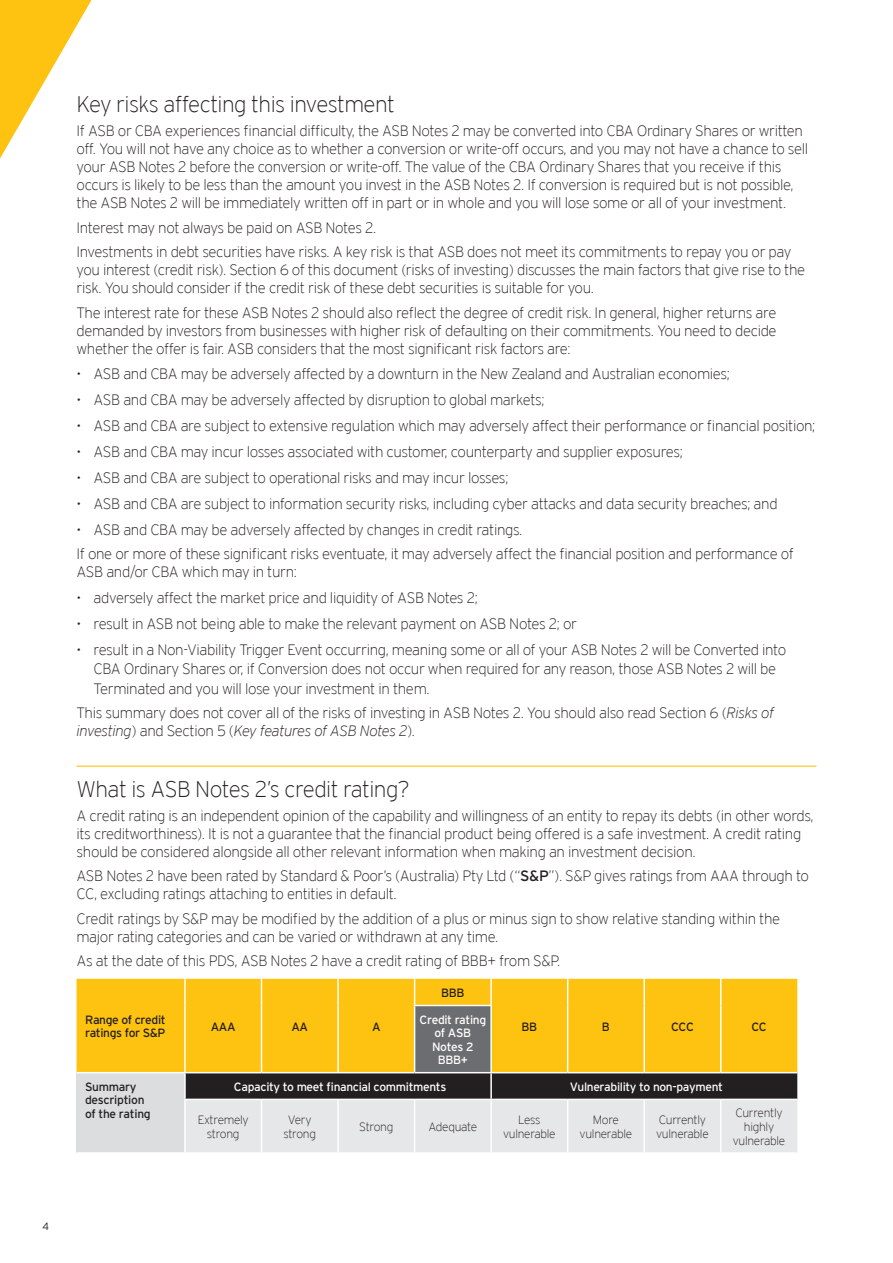
<style>
.page{position:relative;width:893px;height:1263px;background:#fff}
.page>*{position:absolute;margin:0;border:0;box-sizing:border-box;transform-origin:0 0}
.F_sub_level_1{font:200 22.5px "Interstate";letter-spacing:-.025em;color:#231f20}
.F_sub_level_1_w_rule{font:200 22.5px "Interstate";letter-spacing:-.025em;color:#231f20}
.F_Body_Copy{font:200 15px/18px "Interstate";letter-spacing:-.025em;color:#231f20}
.F_Table_Body{font:200 12px/13.5px "Interstate";letter-spacing:-.025em;color:#231f20;text-align:center}
.F_Table_Headings{font:12px/13.5px "Interstate";letter-spacing:-.03em;color:#fff;text-align:center}
.F_Table_Headings-2{font:12px/13.5px "Interstate";letter-spacing:-.03em;color:#231f20}
.F_Table_Body-2{font:12px/13.5px "Interstate";letter-spacing:-.025em;color:#231f20}
.t1{font:300 10.5px "Interstate";color:#231f20}
.s1{font-style:italic}
.s2{font-weight:400}
</style>
<div class="page">
<svg style="left:0;top:0;width:92px;height:159px"></svg>
<hr style="left:77px;top:766px;width:739px;height:1px;background:#fec210">
<div style="left:77px;top:979px;width:720px;height:93px;background:#fec210"></div>
<div style="left:415px;top:1005px;width:76px;height:68px;background:#6c6d70"></div>
<div style="left:77px;top:1073px;width:108px;height:80px;background:#dcdddf"></div>
<svg style="left:186px;top:1073px;width:611px;height:79px;background:#a7a6a8"></svg>
<hr style="left:261px;top:1100px;width:1px;height:52px;background:#fff">
<hr style="left:337px;top:1100px;width:2px;height:52px;background:#fff">
<hr style="left:490px;top:1100px;width:2px;height:52px;background:#fff">
<hr style="left:643px;top:1100px;width:2px;height:52px;background:#fff">
<hr style="left:184px;top:1100px;width:2px;height:52px;background:#fff">
<hr style="left:77px;top:1152px;width:108px;height:2px;background:#fff">
<hr style="left:184px;top:1073px;width:2px;height:25px;background:#fff">
<hr style="left:415px;top:1072px;width:76px;height:1px;background:#fff">
<hr style="left:184px;top:1098px;width:77px;height:2px;background:#fff">
<hr style="left:261px;top:1098px;width:77px;height:2px;background:#fff">
<hr style="left:338px;top:1098px;width:77px;height:2px;background:#fff">
<hr style="left:415px;top:1098px;width:76px;height:2px;background:#fff">
<hr style="left:414px;top:1100px;width:1px;height:52px;background:#fff">
<hr style="left:567px;top:1100px;width:1px;height:52px;background:#fff">
<hr style="left:184px;top:979px;width:2px;height:26px;background:#fff">
<hr style="left:184px;top:1005px;width:2px;height:67px;background:#fff">
<svg style="left:261px;top:979px;width:1px;height:26px"></svg>
<hr style="left:261px;top:1005px;width:1px;height:67px;background:#fff">
<hr style="left:337px;top:979px;width:2px;height:26px;background:#fff">
<svg style="left:414px;top:979px;width:1px;height:26px"></svg>
<hr style="left:337px;top:1005px;width:2px;height:67px;background:#fff">
<hr style="left:490px;top:979px;width:2px;height:26px;background:#fff">
<svg style="left:567px;top:979px;width:1px;height:26px"></svg>
<hr style="left:567px;top:1005px;width:1px;height:67px;background:#fff">
<hr style="left:643px;top:979px;width:2px;height:26px;background:#fff">
<hr style="left:643px;top:1005px;width:2px;height:67px;background:#fff">
<hr style="left:414px;top:1005px;width:78px;height:1px;background:#fff">
<hr style="left:414px;top:1006px;width:1px;height:66px;background:#fff">
<hr style="left:490px;top:1006px;width:2px;height:66px;background:#fff">
<svg style="left:720px;top:979px;width:1px;height:26px"></svg>
<hr style="left:720px;top:1005px;width:1px;height:67px;background:#fff">
<hr style="left:720px;top:1100px;width:1px;height:52px;background:#fff">
<hr style="left:490px;top:1073px;width:2px;height:25px;background:#fff">
<hr style="left:491px;top:1098px;width:77px;height:2px;background:#fff">
<hr style="left:568px;top:1098px;width:76px;height:2px;background:#fff">
<hr style="left:644px;top:1098px;width:77px;height:2px;background:#fff">
<hr style="left:721px;top:1098px;width:76px;height:2px;background:#fff">
<p class="F_sub_level_1" style="left:77px;top:92px;width:320px">Key risks affecting this investment</p>
<p class="F_Body_Copy" style="left:77px;top:122px;width:733px">If ASB or CBA experiences financial difficulty, the ASB Notes 2 may be converted into CBA Ordinary Shares or written off. You will not have any choice as to whether a conversion or write-off occurs, and you may not have a chance to sell your ASB Notes 2 before the conversion or write-off. The value of the CBA Ordinary Shares that you receive if this occurs is likely to be less than the amount you invest in the ASB Notes 2. If conversion is required but is not possible, the ASB Notes 2 will be immediately written off in part or in whole and you will lose some or all of your investment.</p>
<p class="F_Body_Copy" style="left:77px;top:218px;width:301px">Interest may not always be paid on ASB Notes 2.</p>
<p class="F_Body_Copy" style="left:77px;top:243px;width:730px">Investments in debt securities have risks. A key risk is that ASB does not meet its commitments to repay you or pay you interest (credit risk). Section 6 of this document (risks of investing) discusses the main factors that give rise to the risk. You should consider if the credit risk of these debt securities is suitable for you.</p>
<p class="F_Body_Copy" style="left:77px;top:303px;width:702px;text-align:justify">The interest rate for these ASB Notes 2 should also reflect the degree of credit risk. In general, higher returns are demanded by investors from businesses with higher risk of defaulting on their commitments. You need to decide whether the offer is fair. ASB considers that the most significant risk factors are:</p>
<p class="F_Body_Copy" style="left:77px;top:365px;width:655px">• ASB and CBA may be adversely affected by a downturn in the New Zealand and Australian economies;</p>
<p class="F_Body_Copy" style="left:77px;top:391px;width:470px">• ASB and CBA may be adversely affected by disruption to global markets;</p>
<p class="F_Body_Copy" style="left:77px;top:417px;width:740px">• ASB and CBA are subject to extensive regulation which may adversely affect their performance or financial position;</p>
<p class="F_Body_Copy" style="left:77px;top:443px;width:608px">• ASB and CBA may incur losses associated with customer, counterparty and supplier exposures;</p>
<p class="F_Body_Copy" style="left:77px;top:469px;width:433px">• ASB and CBA are subject to operational risks and may incur losses;</p>
<p class="F_Body_Copy" style="left:77px;top:494px;width:703px">• ASB and CBA are subject to information security risks, including cyber attacks and data security breaches; and</p>
<p class="F_Body_Copy" style="left:77px;top:520px;width:447px">• ASB and CBA may be adversely affected by changes in credit ratings.</p>
<p class="F_Body_Copy" style="left:77px;top:545px;width:719px">If one or more of these significant risks eventuate, it may adversely affect the financial position and performance of<br>ASB and/or CBA which may in turn:</p>
<p class="F_Body_Copy" style="left:77px;top:589px;width:403px">• adversely affect the market price and liquidity of ASB Notes 2;</p>
<p class="F_Body_Copy" style="left:77px;top:615px;width:502px">• result in ASB not being able to make the relevant payment on ASB Notes 2; or</p>
<p class="F_Body_Copy" style="left:94px;top:640px;width:694px;line-height:19.5px;text-indent:-17px">• result in a Non-Viability Trigger Event occurring, meaning some or all of your ASB Notes 2 will be Converted into<br>CBA Ordinary Shares or, if Conversion does not occur when required for any reason, those ASB Notes 2 will be<br>Terminated and you will lose your investment in them.</p>
<p class="F_Body_Copy" style="left:77px;top:704px;width:699px">This summary does not cover all of the risks of investing in ASB Notes 2. You should also read Section 6 (<span class="s1">Risks of investing</span>) and Section 5 (<span class="s1">Key features of ASB Notes 2</span>).</p>
<p class="F_sub_level_1_w_rule" style="left:77px;top:776px;width:335px">What is ASB Notes 2’s credit rating?</p>
<p class="F_Body_Copy" style="left:77px;top:807px;width:739px">A credit rating is an independent opinion of the capability and willingness of an entity to repay its debts (in other words, its creditworthiness). It is not a guarantee that the financial product being offered is a safe investment. A credit rating should be considered alongside all other relevant information when making an investment decision.</p>
<p class="F_Body_Copy" style="left:77px;top:867px;width:734px">ASB Notes 2 have been rated by Standard &amp; Poor’s (Australia) Pty Ltd (“<span class="s2">S&amp;P</span>”). S&amp;P gives ratings from AAA through to<br>CC, excluding ratings attaching to entities in default.</p>
<p class="F_Body_Copy" style="left:77px;top:909px;width:705px">Credit ratings by S&amp;P may be modified by the addition of a plus or minus sign to show relative standing within the major rating categories and can be varied or withdrawn at any time.</p>
<p class="F_Body_Copy" style="left:77px;top:952px;width:485px">As at the date of this PDS, ASB Notes 2 have a credit rating of BBB+ from S&amp;P.</p>
<p class="F_Table_Headings-2" style="left:85px;top:1013px;width:82px">Range of credit ratings for S&amp;P</p>
<p class="F_Table_Headings-2" style="left:211px;top:1019px;width:26px">AAA</p>
<p class="F_Table_Headings-2" style="left:291px;top:1019px;width:18px">AA</p>
<p class="F_Table_Headings-2" style="left:372px;top:1019px;width:10px">A</p>
<p class="F_Table_Headings-2" style="left:441px;top:986px;width:25px">BBB</p>
<p class="F_Table_Headings" style="left:420px;top:1012px;width:68px">Credit rating of ASB<br>Notes 2<br>BBB+</p>
<p class="F_Table_Headings-2" style="left:521px;top:1019px;width:17px">BB</p>
<p class="F_Table_Headings-2" style="left:602px;top:1019px;width:10px">B</p>
<p class="F_Table_Headings-2" style="left:671px;top:1019px;width:24px">CCC</p>
<p class="F_Table_Headings-2" style="left:751px;top:1019px;width:17px">CC</p>
<p class="F_Table_Body-2" style="left:85px;top:1080px;width:67px">Summary description of the rating</p>
<p class="F_Table_Headings" style="left:234px;top:1080px;width:214px">Capacity to meet financial commitments</p>
<p class="F_Table_Headings" style="left:570px;top:1080px;width:155px">Vulnerability to non-payment</p>
<p class="F_Table_Body" style="left:198px;top:1113px;width:53px">Extremely strong</p>
<p class="F_Table_Body" style="left:283px;top:1113px;width:34px">Very strong</p>
<p class="F_Table_Body" style="left:359px;top:1120px;width:36px">Strong</p>
<p class="F_Table_Body" style="left:428px;top:1120px;width:51px">Adequate</p>
<p class="F_Table_Body" style="left:503px;top:1113px;width:54px">Less vulnerable</p>
<p class="F_Table_Body" style="left:580px;top:1113px;width:54px">More vulnerable</p>
<p class="F_Table_Body" style="left:656px;top:1113px;width:54px;text-align:left">Currently vulnerable</p>
<p class="F_Table_Body" style="left:733px;top:1106px;width:54px">Currently highly vulnerable</p>
<p class="t1" style="left:43px;top:1220px;width:8px">4</p>
</div>
